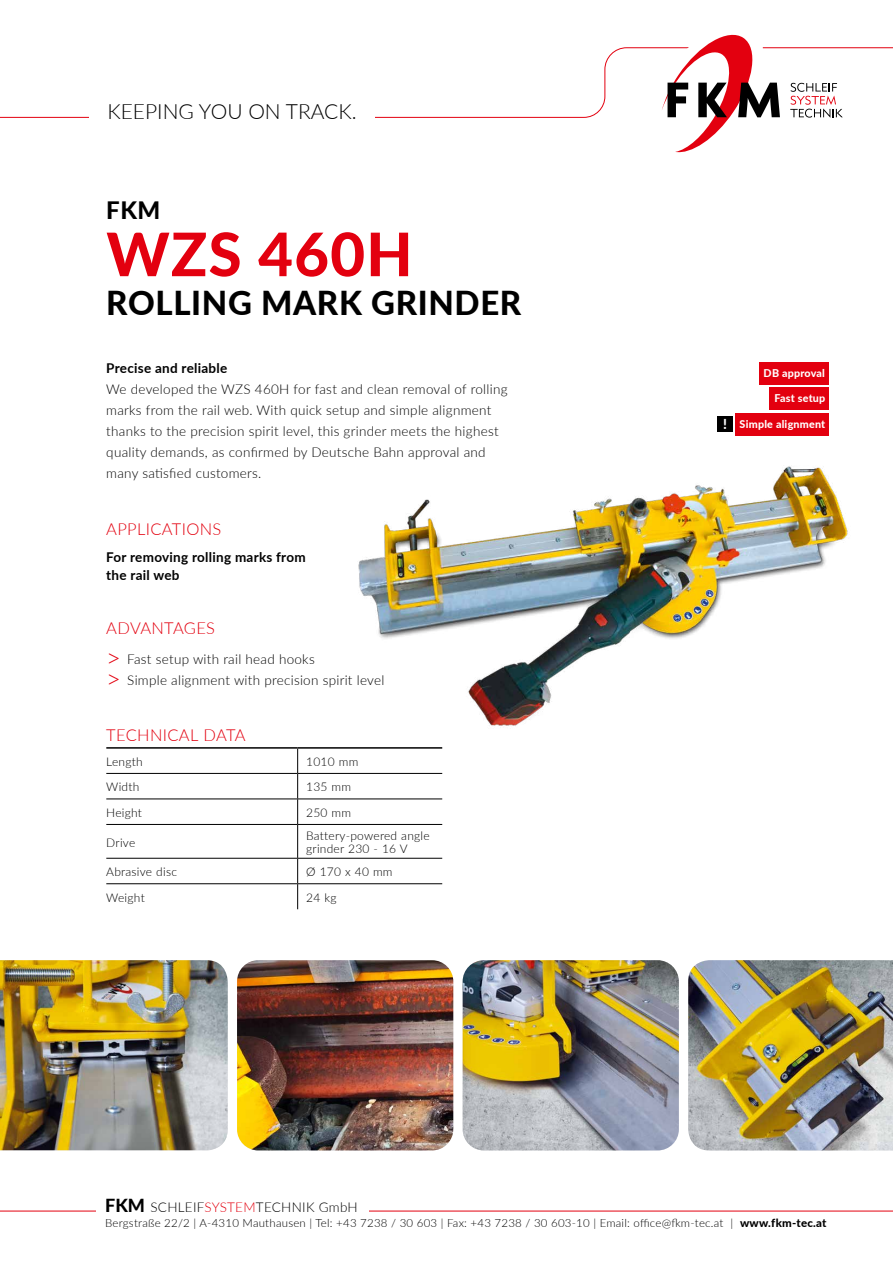
<style>
.page{position:relative;width:893px;height:1263px;background:#fff}
.page>*{position:absolute;margin:0;border:0;box-sizing:border-box;transform-origin:0 0}
.t1{font:800 60px "Lato";letter-spacing:.02em;color:#e3000f}
.t2{font:800 33px "Lato";letter-spacing:.02em;color:#000}
.t3{font:800 24px "Lato";color:#000}
.t4{font:300 21px "Lato";color:#000}
.t5{font:300 16.5px "Lato";letter-spacing:.02em;color:#e3000f}
.t6{font:800 13.65px "Lato";color:#fff}
.t7{font:300 13.5px/21px "Lato";letter-spacing:.02em;color:#000}
.t8{font:700 13.5px/18px "Lato";letter-spacing:.02em;color:#000}
.t9{font:300 12px/13.5px "Lato";letter-spacing:.02em;color:#000}
.t10{font:300 11.25px "Lato";letter-spacing:.02em;color:#000}
.t11{font:800 10.8px "Lato";letter-spacing:.02em;color:#fff}
.s1{font-size:25.5px;color:#e3000f}
.s2{font-weight:800;font-size:18px}
.s3{color:#e3000f}
.s4{font-weight:800}
</style>
<div class="page">
<hr style="left:0;top:1211px;width:893px;height:1px;background:#e3000f">
<svg style="left:0;top:47px;width:893px;height:71px"></svg>
<svg style="left:790px;top:83px;width:53px;height:35px"></svg>
<svg style="left:647px;top:34px;width:133px;height:119px"></svg>
<div style="left:89px;top:102px;width:286px;height:34px;background:#fff"></div>
<div style="left:97px;top:1194px;width:272px;height:25px;background:#fff"></div>
<img style="left:463px;top:960px;width:216px;height:190px">
<img style="left:688px;top:960px;width:205px;height:190px">
<img style="left:237px;top:960px;width:216px;height:190px">
<img style="left:0;top:960px;width:228px;height:190px">
<hr style="left:106px;top:747px;width:192px;height:2px;background:#000">
<hr style="left:298px;top:747px;width:144px;height:2px;background:#000">
<hr style="left:106px;top:773px;width:192px;height:1px;background:#000">
<hr style="left:298px;top:773px;width:144px;height:1px;background:#000">
<hr style="left:106px;top:798px;width:192px;height:1px;background:#000">
<hr style="left:298px;top:798px;width:144px;height:1px;background:#000">
<svg style="left:297px;top:749px;width:1px;height:75px"></svg>
<hr style="left:106px;top:824px;width:192px;height:1px;background:#000">
<hr style="left:298px;top:824px;width:144px;height:1px;background:#000">
<hr style="left:297px;top:825px;width:1px;height:33px;background:#000">
<hr style="left:106px;top:858px;width:192px;height:1px;background:#000">
<hr style="left:298px;top:858px;width:144px;height:1px;background:#000">
<hr style="left:106px;top:883px;width:192px;height:1px;background:#000">
<hr style="left:298px;top:883px;width:144px;height:1px;background:#000">
<svg style="left:297px;top:859px;width:1px;height:50px"></svg>
<img style="left:323px;top:435px;width:525px;height:339px">
<div style="left:759px;top:362px;width:70px;height:22px;background:#e3000f"></div>
<div style="left:735px;top:413px;width:94px;height:22px;background:#e3000f"></div>
<div style="left:769px;top:388px;width:60px;height:22px;background:#e3000f"></div>
<div style="left:717px;top:416px;width:16px;height:16px;background:#000"></div>
<h3 class="t4" style="left:107px;top:96px;width:251px">KEEPING YOU ON TRACK.</h3>
<h3 class="t3" style="left:106px;top:193px;width:56px">FKM</h3>
<h1 class="t1" style="left:106px;top:210px;width:308px">WZS 460H</h1>
<h2 class="t2" style="left:106px;top:279px;width:417px">ROLLING MARK GRINDER</h2>
<p class="t8" style="left:106px;top:358px;width:123px">Precise and reliable</p>
<p class="t7" style="left:106px;top:378px;width:403px">We developed the WZS 460H for fast and clean removal of rolling marks from the rail web. With quick setup and simple alignment thanks to the precision spirit level, this grinder meets the highest quality demands, as confirmed by Deutsche Bahn approval and many satisfied customers.</p>
<p class="t5" style="left:106px;top:517px;width:117px">APPLICATIONS</p>
<p class="t8" style="left:106px;top:547px;width:201px">For removing rolling marks from the rail web</p>
<p class="t5" style="left:106px;top:617px;width:110px">ADVANTAGES</p>
<p class="t7" style="left:106px;top:648px;width:280px"><span class="s1">&gt;</span> Fast setup with rail head hooks<br><span class="s1">&gt;</span> Simple alignment with precision spirit level</p>
<p class="t5" style="left:106px;top:723px;width:141px">TECHNICAL DATA</p>
<p class="t9" style="left:106px;top:754px;width:38px">Length</p>
<p class="t9" style="left:306px;top:754px;width:54px">1010 mm</p>
<p class="t9" style="left:106px;top:780px;width:35px">Width</p>
<p class="t9" style="left:306px;top:780px;width:46px">135 mm</p>
<p class="t9" style="left:106px;top:805px;width:37px">Height</p>
<p class="t9" style="left:306px;top:805px;width:46px">250 mm</p>
<p class="t9" style="left:106px;top:835px;width:30px">Drive</p>
<p class="t9" style="left:306px;top:828px;width:125px">Battery-powered angle grinder 230 - 16 V</p>
<p class="t9" style="left:106px;top:865px;width:72px">Abrasive disc</p>
<p class="t9" style="left:306px;top:865px;width:88px">Ø 170 x 40 mm</p>
<p class="t9" style="left:106px;top:890px;width:40px">Weight</p>
<p class="t9" style="left:306px;top:890px;width:32px">24 kg</p>
<p class="t6" style="left:723px;top:414px;width:5px">!</p>
<p class="t11" style="left:764px;top:365px;width:63px">DB approval</p>
<p class="t11" style="left:774px;top:390px;width:52px">Fast setup</p>
<p class="t11" style="left:740px;top:416px;width:87px">Simple alignment</p>
<p class="t7" style="left:105px;top:1196px;width:254px"><span class="s2">FKM</span> SCHLEIF<span class="s3">SYSTEM</span>TECHNIK GmbH</p>
<p class="t10" style="left:105px;top:1215px;width:723px">Bergstraße 22/2 | A-4310 Mauthausen | Tel: +43 7238 / 30 603 | Fax: +43 7238 / 30 603-10 | Email: office@fkm-tec.at | <span class="s4">www.fkm-tec.at</span></p>
</div>
